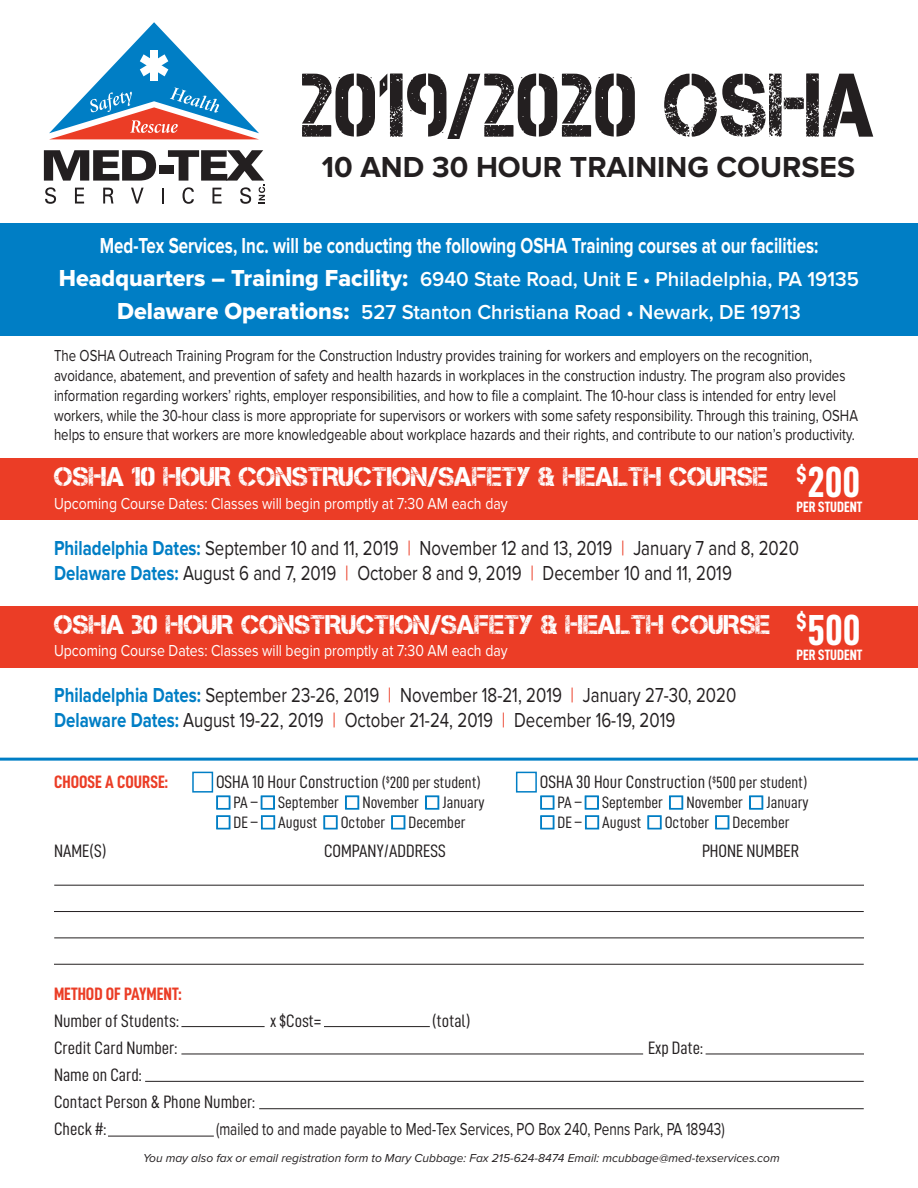
<style>
.page{position:relative;width:918px;height:1188px;background:#fff}
.page>*{position:absolute;margin:0;border:0;box-sizing:border-box;transform-origin:0 0}
.t1{font:90px "Captureit";letter-spacing:.02em;color:#231f20;scale:.88 1}
.t2{font:700 30px "Proxima Nova";color:#231f20}
.t3{font:27px "Captureit";color:#fff}
.t4{font:700 22.5px "Proxima Nova";color:#fff;scale:.75 1}
.t5{font:21px/25.2px "Proxima Nova";color:#231f20;scale:.8 1}
.t6{font:600 21px/33px "Proxima Nova";color:#fff;text-align:center}
.t7{font:18px/27px "D DIN Condensed";color:#231f20}
.t8{font:18px "Proxima Nova";color:#231f20;scale:.75 1}
.t9{font:18px "D DIN Condensed Bold";color:#eb3d26}
.t10{font:16.5px/19.8px "Proxima Nova";color:#231f20;scale:.8 1}
.t11{font:16.5px "Proxima Nova";color:#fff;scale:.85 1}
.t12{font:16.5px "D DIN Condensed";color:#231f20}
.t13{font:15px "D DIN Condensed Bold";color:#fff}
.t14{font:italic 12px "Proxima Nova";color:#231f20}
.s1{font-family:"Proxima Nova Extrabld";font-weight:400;font-size:24px}
.s2{font-family:"D DIN Condensed Bold";font-size:25.35px}
.s3{font-family:"D DIN Condensed Bold";font-size:43.5px}
.s4{font-weight:700;color:#007ec5}
.s5{color:#eb3d26}
.s6{font-size:16.5px}
.s7{font-family:"Universal Newswith Comm Pi";color:#007ec5}
</style>
<div class="page">
<div style="left:0;top:224px;width:918px;height:112px;background:#007ec5"></div>
<svg style="left:45px;top:187px;width:11px;height:17px"></svg>
<svg style="left:75px;top:188px;width:9px;height:16px"></svg>
<svg style="left:103px;top:188px;width:10px;height:16px"></svg>
<svg style="left:131px;top:188px;width:13px;height:16px"></svg>
<svg style="left:44px;top:150px;width:112px;height:31px"></svg>
<div style="left:159px;top:166px;width:15px;height:8px;background:#231f20"></div>
<svg style="left:49px;top:22px;width:210px;height:117px"></svg>
<svg style="left:162px;top:150px;width:103px;height:54px"></svg>
<div style="left:0;top:458px;width:918px;height:62px;background:#eb3d26"></div>
<div style="left:0;top:606px;width:918px;height:61px;background:#eb3d26"></div>
<svg style="left:345px;top:795px;width:14px;height:15px"></svg>
<svg style="left:425px;top:795px;width:14px;height:15px"></svg>
<svg style="left:669px;top:795px;width:14px;height:15px"></svg>
<svg style="left:749px;top:795px;width:14px;height:15px"></svg>
<svg style="left:216px;top:795px;width:15px;height:35px"></svg>
<svg style="left:261px;top:795px;width:14px;height:35px"></svg>
<svg style="left:323px;top:815px;width:15px;height:15px"></svg>
<svg style="left:391px;top:815px;width:15px;height:15px"></svg>
<svg style="left:540px;top:795px;width:15px;height:35px"></svg>
<svg style="left:585px;top:795px;width:14px;height:35px"></svg>
<svg style="left:647px;top:815px;width:15px;height:15px"></svg>
<svg style="left:715px;top:815px;width:15px;height:15px"></svg>
<div style="left:192px;top:772px;width:21px;height:21px;border:2px solid #007ec5"></div>
<div style="left:516px;top:772px;width:21px;height:21px;border:2px solid #007ec5"></div>
<hr style="left:54px;top:885px;width:810px;height:1px;background:#231f20">
<hr style="left:54px;top:911px;width:810px;height:1px;background:#231f20">
<hr style="left:54px;top:938px;width:810px;height:1px;background:#231f20">
<hr style="left:54px;top:964px;width:810px;height:1px;background:#231f20">
<hr style="left:181px;top:1026px;width:84px;height:1px;background:#231f20">
<hr style="left:324px;top:1026px;width:106px;height:1px;background:#231f20">
<hr style="left:181px;top:1054px;width:462px;height:1px;background:#231f20">
<hr style="left:706px;top:1054px;width:158px;height:1px;background:#231f20">
<hr style="left:145px;top:1081px;width:719px;height:1px;background:#231f20">
<hr style="left:259px;top:1108px;width:605px;height:1px;background:#231f20">
<hr style="left:108px;top:1136px;width:106px;height:1px;background:#231f20">
<hr style="left:0;top:758px;width:918px;height:3px;background:#007ec5">
<h1 class="t1" style="left:302px;top:55px;width:652px">2019/2020 OSHA</h1>
<h2 class="t2" style="left:322px;top:153px;width:535px">10 AND 30 HOUR TRAINING COURSES</h2>
<h3 class="t4" style="left:100px;top:235px;width:960px">Med-Tex Services, Inc. will be conducting the following OSHA Training courses at our facilities:</h3>
<p class="t6" style="left:59px;top:263px;width:802px"><span class="s1">Headquarters – Training Facility:</span> 6940 State Road, Unit E • Philadelphia, PA 19135<br><span class="s1">Delaware Operations:</span> 527 Stanton Christiana Road • Newark, DE 19713</p>
<p class="t10" style="left:54px;top:346px;width:1007px">The OSHA Outreach Training Program for the Construction Industry provides training for workers and employers on the recognition, avoidance, abatement, and prevention of safety and health hazards in workplaces in the construction industry. The program also provides information regarding workers’ rights, employer responsibilities, and how to file a complaint. The 10-hour class is intended for entry level workers, while the 30-hour class is more appropriate for supervisors or workers with some safety responsibility. Through this training, OSHA helps to ensure that workers are more knowledgeable about workplace hazards and their rights, and contribute to our nation’s productivity.</p>
<h3 class="t3" style="left:54px;top:462px;width:808px">OSHA 10 HOUR CONSTRUCTION/SAFETY &amp; HEALTH COURSE <span class="s2">$</span><span class="s3">200</span></h3>
<p class="t11" style="left:54px;top:494px;width:535px">Upcoming Course Dates: Classes will begin promptly at 7:30 AM each day</p>
<p class="t13" style="left:797px;top:499px;width:67px">PER STUDENT</p>
<p class="t5" style="left:54px;top:535px;width:933px"><span class="s4">Philadelphia Dates:</span> September 10 and 11, 2019 <span class="s5">|</span> November 12 and 13, 2019 <span class="s5">|</span> January 7 and 8, 2020<br><span class="s4">Delaware Dates:</span> August 6 and 7, 2019 <span class="s5">|</span> October 8 and 9, 2019 <span class="s5">|</span> December 10 and 11, 2019</p>
<h3 class="t3" style="left:54px;top:610px;width:808px">OSHA 30 HOUR CONSTRUCTION/SAFETY &amp; HEALTH COURSE <span class="s2">$</span><span class="s3">500</span></h3>
<p class="t11" style="left:54px;top:641px;width:535px">Upcoming Course Dates: Classes will begin promptly at 7:30 AM each day</p>
<p class="t13" style="left:797px;top:647px;width:67px">PER STUDENT</p>
<p class="t5" style="left:54px;top:682px;width:854px"><span class="s4">Philadelphia Dates:</span> September 23-26, 2019 <span class="s5">|</span> November 18-21, 2019 <span class="s5">|</span> January 27-30, 2020<br><span class="s4">Delaware Dates:</span> August 19-22, 2019 <span class="s5">|</span> October 21-24, 2019 <span class="s5">|</span> December 16-19, 2019</p>
<p class="t9" style="left:54px;top:772px;width:115px">CHOOSE A COURSE:</p>
<p class="t7" style="left:216px;top:768px;width:266px">OSHA 10 Hour Construction <span class="s6">(</span><sup>$</sup><span class="s6">200 per student)</span></p>
<p class="t7" style="left:540px;top:768px;width:269px">OSHA 30 Hour Construction <span class="s6">(</span><sup>$</sup><span class="s6">500 per student)</span></p>
<p class="t12" style="left:216px;top:793px;width:270px"><span class="s7">M</span> PA – <span class="s7">M</span> September <span class="s7">M</span> November <span class="s7">M</span> January</p>
<p class="t12" style="left:540px;top:793px;width:270px"><span class="s7">M</span> PA – <span class="s7">M</span> September <span class="s7">M</span> November <span class="s7">M</span> January</p>
<p class="t12" style="left:216px;top:813px;width:251px"><span class="s7">M</span> DE – <span class="s7">M</span> August <span class="s7">M</span> October <span class="s7">M</span> December</p>
<p class="t12" style="left:540px;top:813px;width:251px"><span class="s7">M</span> DE – <span class="s7">M</span> August <span class="s7">M</span> October <span class="s7">M</span> December</p>
<p class="t7" style="left:54px;top:837px;width:54px">NAME(S)</p>
<p class="t7" style="left:324px;top:837px;width:123px">COMPANY/ADDRESS</p>
<p class="t7" style="left:702px;top:837px;width:99px">PHONE NUMBER</p>
<p class="t9" style="left:54px;top:984px;width:129px">METHOD OF PAYMENT:</p>
<p class="t7" style="left:54px;top:1007px;width:126px">Number of Students:</p>
<p class="t7" style="left:270px;top:1007px;width:53px">x $Cost=</p>
<p class="t7" style="left:432px;top:1007px;width:40px">(total)</p>
<p class="t7" style="left:54px;top:1034px;width:125px">Credit Card Number:</p>
<p class="t7" style="left:648px;top:1034px;width:57px">Exp Date:</p>
<p class="t7" style="left:54px;top:1061px;width:203px">Name on Card:<br>Contact Person &amp; Phone Number:<br>Check #:</p>
<p class="t8" style="left:216px;top:1119px;width:680px">(mailed to and made payable to Med-Tex Services, PO Box 240, Penns Park, PA 18943)</p>
<p class="t14" style="left:143px;top:1151px;width:638px">You may also fax or email registration form to Mary Cubbage: Fax 215-624-8474 Email: mcubbage@med-texservices.com</p>
</div>
